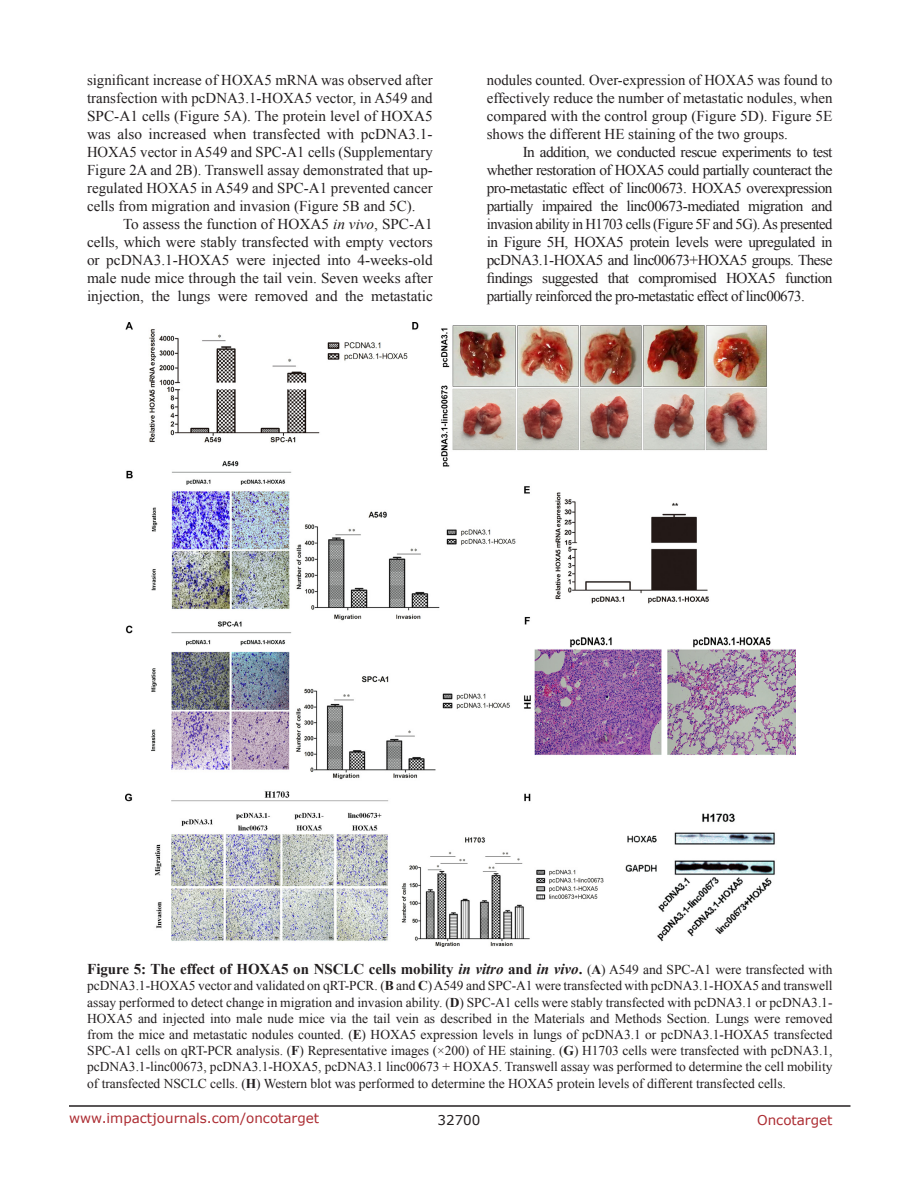
<style>
.page{position:relative;width:918px;height:1188px;background:#fff}
.page>*{position:absolute;margin:0;border:0;box-sizing:border-box;transform-origin:0 0}
.BodyText{font:15px/18px "Times New Roman";color:#231f20;text-align:justify}
.FigureText{font:700 15px "Times New Roman";letter-spacing:-.005em;color:#231f20}
.FigureText-2{font:13.5px/16.2px "Times New Roman";letter-spacing:-.005em;color:#231f20;text-align:justify}
.t1{font:13.5px "Verdana";color:#ac2b31}
.t2{font:13.5px "Verdana";color:#231f20}
.s1{color:#221f22}
.s2{font-style:italic}
.s3{font-weight:400;font-size:13.5px}
.s4{font-size:13.5px}
.s5{font-weight:700}
</style>
<div class="page">
<hr style="left:69px;top:1105px;width:781px;height:2px;background:#231f20">
<img style="left:126px;top:322px;width:670px;height:624px">
<p class="BodyText" style="left:87px;top:71px;width:347px">significant increase of HOXA5 mRNA was observed after transfection with pcDNA3.1-HOXA5 vector, in A549 and SPC-A1 cells (Figure 5A). The protein level of HOXA5 was also increased when transfected with pcDNA3.1- HOXA5 vector in A549 and SPC-A1 cells (<span class="s1">Supplementary Figure 2A and 2B)</span>. Transwell assay demonstrated that up&shy;regulated HOXA5 in A549 and SPC-A1 prevented cancer cells from migration and invasion (Figure 5B and 5C).</p>
<p class="BodyText" style="left:87px;top:215px;width:347px;text-indent:36px">To assess the function of HOXA5 <span class="s2">in vivo</span>, SPC-A1 cells, which were stably transfected with empty vectors or pcDNA3.1-HOXA5 were injected into 4-weeks-old male nude mice through the tail vein. Seven weeks after injection, the lungs were removed and the metastatic</p>
<p class="BodyText" style="left:487px;top:71px;width:347px">nodules counted. Over-expression of HOXA5 was found to effectively reduce the number of metastatic nodules, when compared with the control group (Figure 5D). Figure 5E shows the different HE staining of the two groups.</p>
<p class="BodyText" style="left:487px;top:143px;width:347px;text-indent:36px">In addition, we conducted rescue experiments to test whether restoration of HOXA5 could partially counteract the pro-metastatic effect of linc00673. HOXA5 overexpression partially impaired the linc00673-mediated migration and invasion ability in H1703 cells (Figure 5F and 5G). As presented in Figure 5H, HOXA5 protein levels were upregulated in pcDNA3.1-HOXA5 and linc00673+HOXA5 groups. These findings suggested that compromised HOXA5 function partially reinforced the pro-metastatic effect of linc00673.</p>
<p class="FigureText" style="left:87px;top:959px;width:747px">Figure 5: The effect of HOXA5 on NSCLC cells mobility <span class="s2">in vitro</span> and <span class="s2">in vivo</span>. <span class="s3">(</span><span class="s4">A</span><span class="s3">) A549 and SPC-A1 were transfected with</span></p>
<p class="FigureText-2" style="left:87px;top:977px;width:747px">pcDNA3.1-HOXA5 vector and validated on qRT-PCR. (<span class="s5">B</span> and <span class="s5">C</span>) A549 and SPC-A1 were transfected with pcDNA3.1-HOXA5 and transwell assay performed to detect change in migration and invasion ability. (<span class="s5">D</span>) SPC-A1 cells were stably transfected with pcDNA3.1 or pcDNA3.1- HOXA5 and injected into male nude mice via the tail vein as described in the Materials and Methods Section. Lungs were removed from the mice and metastatic nodules counted. (<span class="s5">E</span>) HOXA5 expression levels in lungs of pcDNA3.1 or pcDNA3.1-HOXA5 transfected SPC-A1 cells on qRT-PCR analysis. (<span class="s5">F</span>) Representative images (×200) of HE staining. (<span class="s5">G</span>) H1703 cells were transfected with pcDNA3.1, pcDNA3.1-linc00673, pcDNA3.1-HOXA5, pcDNA3.1 linc00673 + HOXA5. Transwell assay was performed to determine the cell mobility of transfected NSCLC cells. (<span class="s5">H</span>) Western blot was performed to determine the HOXA5 protein levels of different transfected cells.</p>
<p class="t1" style="left:69px;top:1109px;width:252px">www.impactjournals.com/oncotarget</p>
<p class="t2" style="left:438px;top:1111px;width:44px">32700</p>
<p class="t1" style="left:757px;top:1111px;width:77px">Oncotarget</p>
</div>
